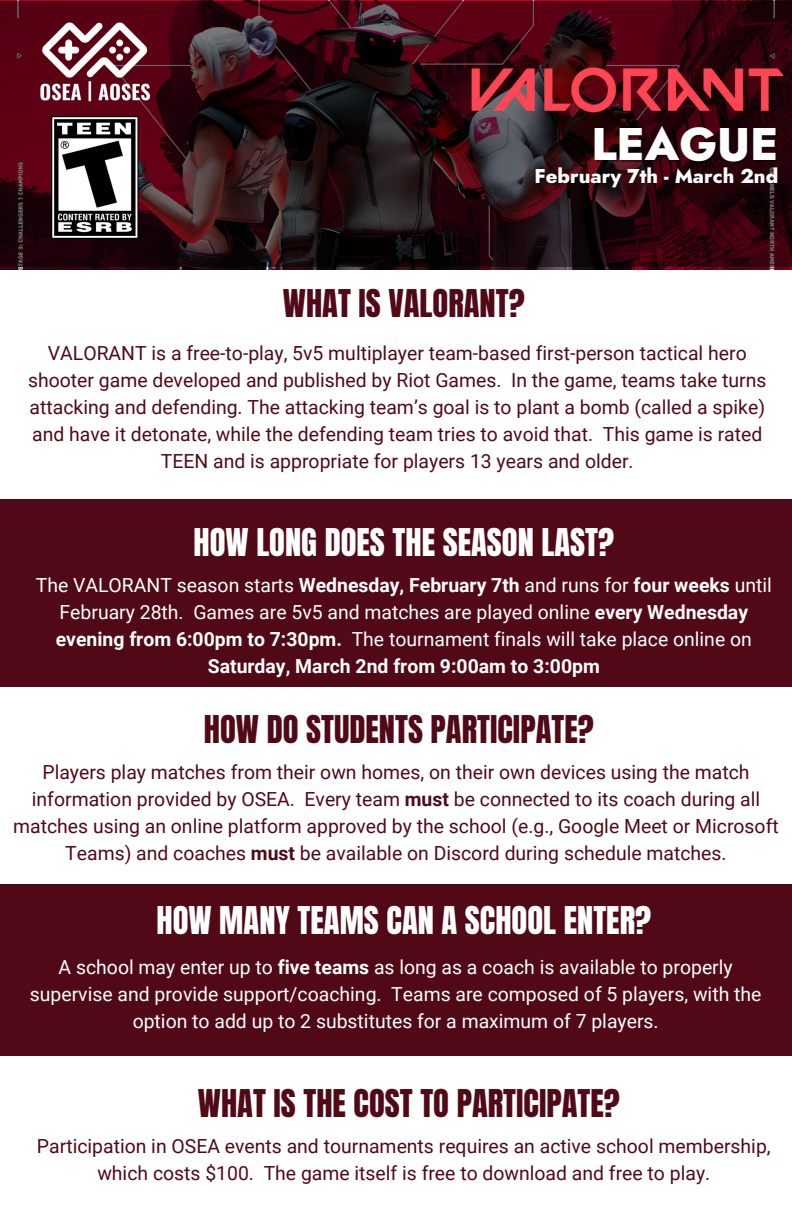
<style>
.page{position:relative;width:792px;height:1224px;background:#fff}
.page>*{position:absolute;margin:0;border:0;box-sizing:border-box;transform-origin:0 0}
.t1{font:800 45.7px "Jost";color:#fff}
.t2{font:32.5px "Anton";color:#510917}
.t3{font:32.5px "Anton";color:#fff}
.t4{font:800 20px "Jost";color:#fff}
.t5{font:19.4px/27px "Roboto";color:#510917;text-align:center}
.t6{font:19.4px/27px "Roboto";color:#fff;text-align:center}
.s1{font-weight:700}
</style>
<div class="page">
<div style="left:0;top:499px;width:792px;height:188px;background:#510917"></div>
<div style="left:0;top:884px;width:792px;height:172px;background:#510917"></div>
<svg style="left:0;top:1px;width:792px;height:266px;background:#300d14"></svg>
<img style="left:12px;top:15px;width:166px;height:91px">
<img style="left:462px;top:54px;width:330px;height:64px">
<img style="left:51px;top:117px;width:87px;height:122px">
<p class="t1" style="left:591px;top:113px;width:188px">LEAGUE</p>
<h2 class="t4" style="left:534px;top:163px;width:245px">February 7th - March 2nd</h2>
<p class="t2" style="left:283px;top:280px;width:243px">WHAT IS VALORANT?</p>
<h2 class="t5" style="left:28px;top:340px;width:740px">VALORANT is a free-to-play, 5v5 multiplayer team-based first-person tactical hero shooter game developed and published by Riot Games. In the game, teams take turns attacking and defending. The attacking team’s goal is to plant a bomb (called a spike) and have it detonate, while the defending team tries to avoid that. This game is rated TEEN and is appropriate for players 13 years and older.</h2>
<h2 class="t3" style="left:194px;top:519px;width:422px">HOW LONG DOES THE SEASON LAST?</h2>
<p class="t6" style="left:36px;top:572px;width:738px">The VALORANT season starts <span class="s1">Wednesday, February 7th</span> and runs for <span class="s1">four weeks</span> until February 28th. Games are 5v5 and matches are played online <span class="s1">every Wednesday evening from 6:00pm to 7:30pm.</span> The tournament finals will take place online on <span class="s1">Saturday, March 2nd from 9:00am to 3:00pm</span></p>
<h3 class="t2" style="left:204px;top:706px;width:391px">HOW DO STUDENTS PARTICIPATE?</h3>
<p class="t5" style="left:13px;top:759px;width:767px">Players play matches from their own homes, on their own devices using the match information provided by OSEA. Every team <span class="s1">must</span> be connected to its coach during all matches using an online platform approved by the school (e.g., Google Meet or Microsoft Teams) and coaches <span class="s1">must</span> be available on Discord during schedule matches.</p>
<h1 class="t3" style="left:156px;top:897px;width:496px">HOW MANY TEAMS CAN A SCHOOL ENTER?</h1>
<p class="t6" style="left:30px;top:954px;width:733px">A school may enter up to <span class="s1">five teams</span> as long as a coach is available to properly supervise and provide support/coaching. Teams are composed of 5 players, with the option to add up to 2 substitutes for a maximum of 7 players.</p>
<h2 class="t2" style="left:198px;top:1080px;width:423px">WHAT IS THE COST TO PARTICIPATE?</h2>
<p class="t5" style="left:37px;top:1133px;width:735px">Participation in OSEA events and tournaments requires an active school membership, which costs $100. The game itself is free to download and free to play.</p>
</div>
